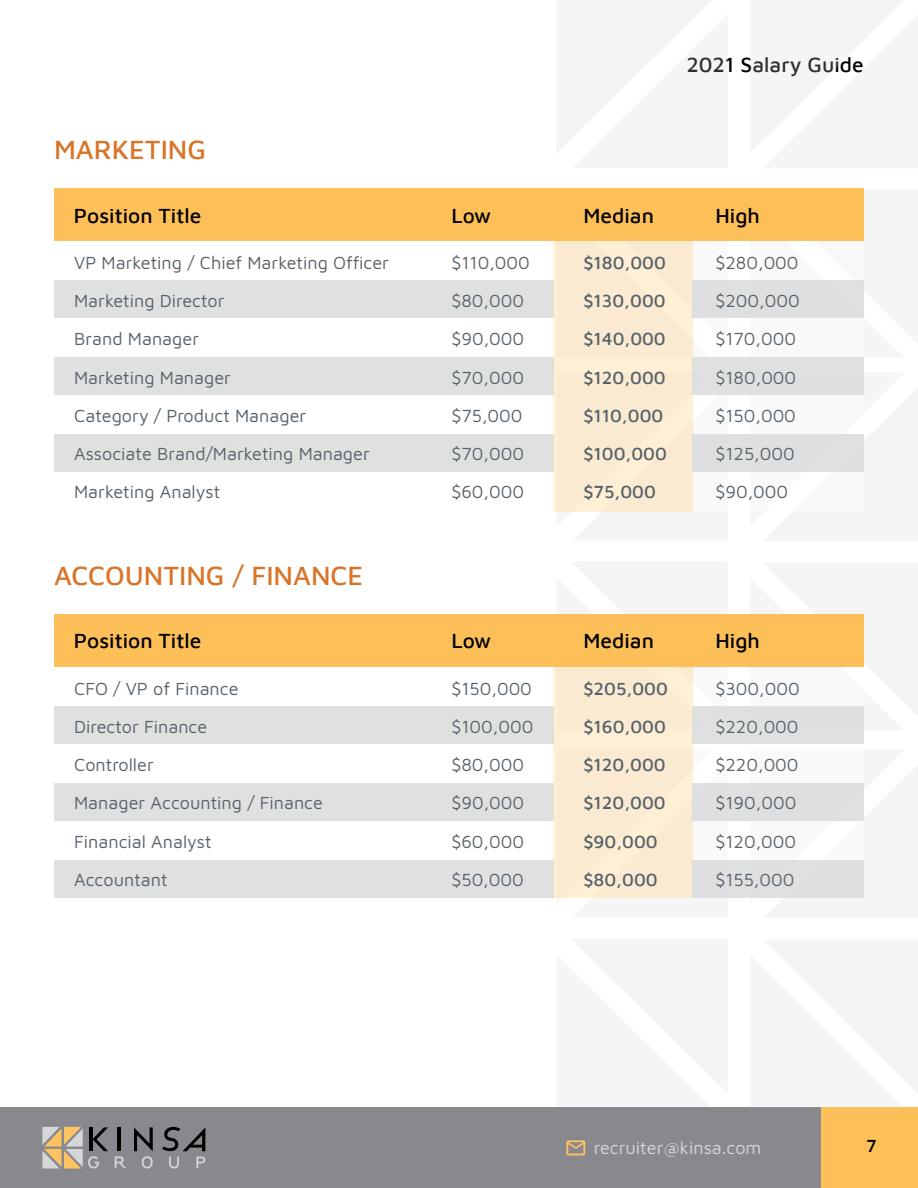
<style>
.page{position:relative;width:918px;height:1188px;background:#fff}
.page>*{position:absolute;margin:0;border:0;box-sizing:border-box;transform-origin:0 0}
.t1{font:500 27px "Maven Pro";color:#d97529}
.t2{font:500 21px "Maven Pro";color:#000}
.t3{font:18px/38.2px "Maven Pro";color:#556068}
.t4{font:500 18px/38.2px "Maven Pro";color:#556068}
.t5{font:18px "Maven Pro";color:#d5d7d8}
.t6{font:500 18px "Maven Pro";color:#000}
</style>
<div class="page">
<div style="left:0;top:1107px;width:918px;height:81px;background:#88898e"></div>
<div style="left:821px;top:1107px;width:97px;height:81px;background:#fdbf57"></div>
<svg style="left:162px;top:1127px;width:43px;height:24px"></svg>
<hr style="left:118px;top:1127px;width:3px;height:24px;background:#000">
<svg style="left:42px;top:1127px;width:66px;height:42px"></svg>
<svg style="left:115px;top:1156px;width:11px;height:12px"></svg>
<svg style="left:134px;top:1127px;width:19px;height:41px"></svg>
<svg style="left:169px;top:1157px;width:10px;height:11px"></svg>
<svg style="left:196px;top:1157px;width:9px;height:11px"></svg>
<svg style="left:566px;top:1140px;width:19px;height:15px"></svg>
<svg style="left:750px;top:614px;width:114px;height:1px"></svg>
<svg style="left:556px;top:614px;width:172px;height:1px"></svg>
<div style="left:553px;top:667px;width:140px;height:231px;background:#f9ead1"></div>
<div style="left:553px;top:241px;width:140px;height:271px;background:#f9ead1"></div>
<div style="left:54px;top:189px;width:810px;height:52px;background:#fdbf57"></div>
<div style="left:54px;top:615px;width:810px;height:52px;background:#fdbf57"></div>
<div style="left:54px;top:434px;width:499px;height:38px;background:#dfe1e1"></div>
<div style="left:693px;top:434px;width:171px;height:38px;background:#dedfe0"></div>
<div style="left:54px;top:860px;width:499px;height:38px;background:#dfe1e1"></div>
<div style="left:693px;top:860px;width:171px;height:38px;background:#dedfe0"></div>
<div style="left:54px;top:357px;width:499px;height:38px;background:#dfe1e1"></div>
<div style="left:693px;top:357px;width:171px;height:38px;background:#dfe1e1"></div>
<div style="left:54px;top:783px;width:499px;height:38px;background:#dfe1e1"></div>
<div style="left:693px;top:783px;width:171px;height:38px;background:#dedfe0"></div>
<div style="left:54px;top:281px;width:499px;height:37px;background:#dfe1e1"></div>
<div style="left:693px;top:281px;width:171px;height:37px;background:#dedfe0"></div>
<div style="left:54px;top:706px;width:499px;height:38px;background:#dfe1e1"></div>
<div style="left:693px;top:706px;width:171px;height:38px;background:#dfe1e1"></div>
<h1 class="t1" style="left:54px;top:131px;width:154px">MARKETING</h1>
<p class="t2" style="left:74px;top:201px;width:129px">Position Title</p>
<p class="t3" style="left:74px;top:242px;width:316px">VP Marketing / Chief Marketing Officer<br>Marketing Director<br>Brand Manager<br>Marketing Manager<br>Category / Product Manager<br>Associate Brand/Marketing Manager<br>Marketing Analyst</p>
<h1 class="t1" style="left:54px;top:557px;width:311px">ACCOUNTING / FINANCE</h1>
<p class="t2" style="left:74px;top:626px;width:129px">Position Title</p>
<p class="t3" style="left:74px;top:668px;width:250px">CFO / VP of Finance<br>Director Finance<br>Controller<br>Manager Accounting / Finance<br>Financial Analyst<br>Accountant</p>
<p class="t2" style="left:452px;top:201px;width:41px">Low</p>
<p class="t3" style="left:451px;top:242px;width:80px">$110,000 $80,000 $90,000 $70,000 $75,000 $70,000 $60,000</p>
<p class="t2" style="left:686px;top:51px;width:179px">2021 Salary Guide</p>
<p class="t2" style="left:583px;top:201px;width:72px">Median</p>
<p class="t4" style="left:584px;top:242px;width:85px">$180,000 $130,000 $140,000 $120,000 $110,000 $100,000 $75,000</p>
<p class="t2" style="left:715px;top:201px;width:46px">High</p>
<p class="t3" style="left:716px;top:242px;width:86px">$280,000 $200,000 $170,000 $180,000 $150,000 $125,000 $90,000</p>
<p class="t2" style="left:452px;top:626px;width:41px">Low</p>
<p class="t3" style="left:451px;top:668px;width:83px">$150,000 $100,000 $80,000 $90,000 $60,000 $50,000</p>
<p class="t2" style="left:583px;top:626px;width:72px">Median</p>
<p class="t4" style="left:584px;top:668px;width:86px">$205,000 $160,000 $120,000 $120,000 $90,000 $80,000</p>
<p class="t2" style="left:715px;top:626px;width:46px">High</p>
<p class="t3" style="left:716px;top:668px;width:86px">$300,000 $220,000 $220,000 $190,000 $120,000 $155,000</p>
<p class="t5" style="left:594px;top:1135px;width:169px">recruiter@kinsa.com</p>
<p class="t6" style="left:866px;top:1134px;width:12px">7</p>
</div>
